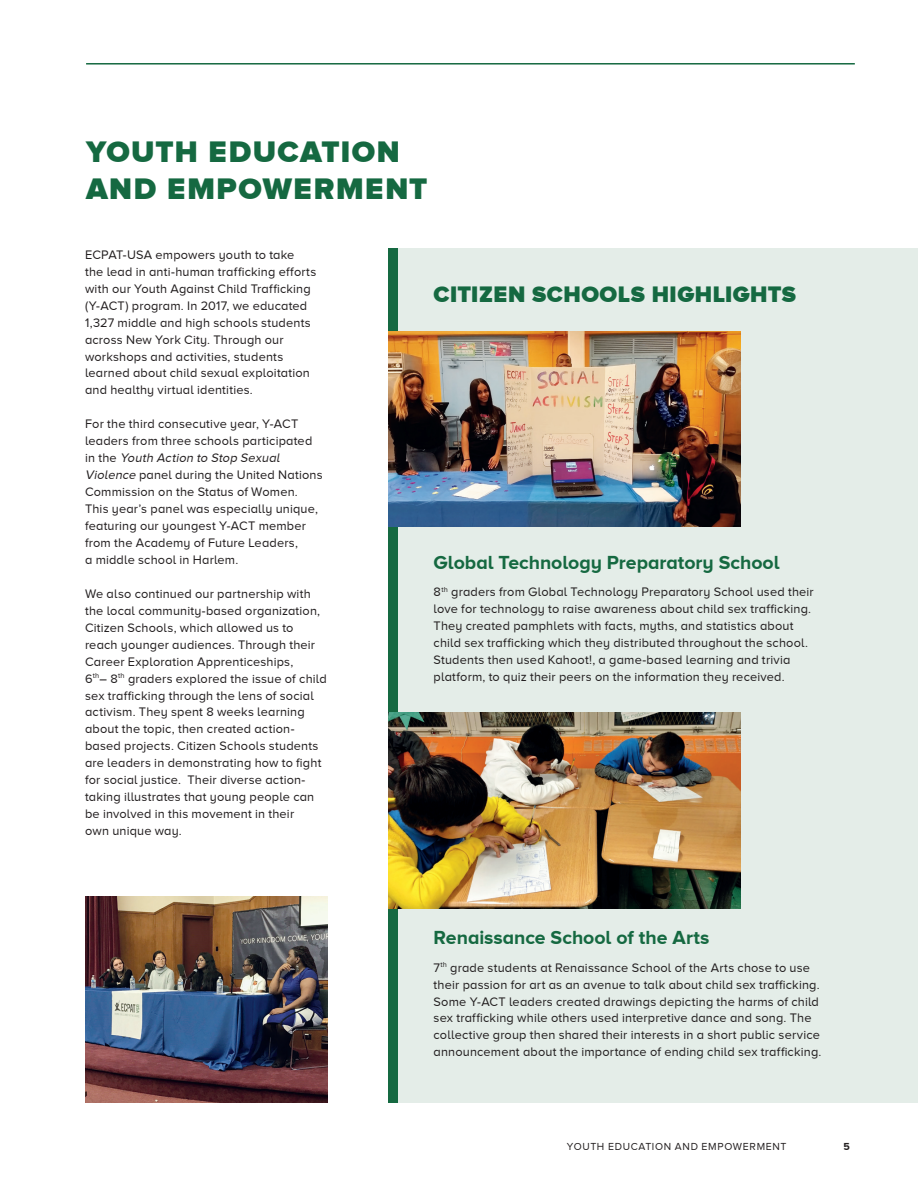
<style>
.page{position:relative;width:918px;height:1188px;background:#fff}
.page>*{position:absolute;margin:0;border:0;box-sizing:border-box;transform-origin:0 0}
.t1{font:900 30.6px/36.8px "Proxima Nova A";letter-spacing:.045em;color:#156941}
.t2{font:900 23.1px "Proxima Nova A";letter-spacing:.025em;color:#156941}
.t3{font:700 19.5px "Proxima Nova A";letter-spacing:-.005em;color:#156941}
.t4{font:12.75px/17px "Proxima Nova A";letter-spacing:.01em;color:#231f20}
.t5{font:10.5px "Proxima Nova A";letter-spacing:.065em;color:#231f20}
.t6{font:700 10.5px "Proxima Nova A";color:#231f20}
.s1{font-style:italic}
</style>
<div class="page">
<div style="left:389px;top:249px;width:529px;height:854px;background:#e4ede8"></div>
<hr style="left:86px;top:63px;width:769px;height:2px;background:#156941">
<img style="left:85px;top:897px;width:242px;height:206px">
<div style="left:389px;top:249px;width:9px;height:854px;background:#156941"></div>
<img style="left:389px;top:713px;width:351px;height:195px">
<img style="left:389px;top:331px;width:351px;height:196px">
<p class="t1" style="left:86px;top:133px;width:343px">YOUTH EDUCATION<br>AND EMPOWERMENT</p>
<p class="t4" style="left:85px;top:246px;width:211px">ECPAT-USA empowers youth to take</p>
<p class="t4" style="left:85px;top:263px;width:233px">the lead in anti-human trafficking efforts with our Youth Against Child Trafficking (Y-ACT) program. In 2017, we educated 1,327 middle and high schools students across New York City. Through our workshops and activities, students learned about child sexual exploitation and healthy virtual identities.</p>
<p class="t4" style="left:85px;top:415px;width:239px">For the third consecutive year, Y-ACT leaders from three schools participated<br>i n t h e <span class="s1">Youth Action to Stop Sexual Violence</span> panel during the United Nations Commission on the Status of Women.<br>This year’s panel was especially unique, featuring our youngest Y-ACT member from the Academy of Future Leaders,</p>
<p class="t4" style="left:85px;top:551px;width:155px">a middle school in Harlem.</p>
<p class="t4" style="left:85px;top:585px;width:237px">We also continued our partnership with the local community-based organization, Citizen Schools, which allowed us to reach younger audiences. Through their Career Exploration Apprenticeships,</p>
<p class="t4" style="left:85px;top:670px;width:243px">6<sup>th</sup>– 8<sup>th</sup> graders explored the issue of child sex trafficking through the lens of social activism. They spent 8 weeks learning about the topic, then created action&shy;based projects. Citizen Schools students are leaders in demonstrating how to fight for social justice. Their diverse action&shy;taking illustrates that young people can be involved in this movement in their</p>
<p class="t4" style="left:85px;top:822px;width:98px">own unique way.</p>
<p class="t2" style="left:434px;top:281px;width:364px">CITIZEN SCHOOLS HIGHLIGHTS</p>
<p class="t3" style="left:434px;top:551px;width:347px">Global Technology Preparatory School</p>
<p class="t4" style="left:434px;top:584px;width:382px">8<sup>th</sup> graders from Global Technology Preparatory School used their love for technology to raise awareness about child sex trafficking.<br>They created pamphlets with facts, myths, and statistics about child sex trafficking which they distributed throughout the school.<br>Students then used Kahoot!, a game-based learning and trivia platform, to quiz their peers on the information they received.</p>
<p class="t3" style="left:434px;top:927px;width:277px">Renaissance School of the Arts</p>
<p class="t4" style="left:434px;top:959px;width:389px">7<sup>th</sup> grade students at Renaissance School of the Arts chose to use their passion for art as an avenue to talk about child sex trafficking.<br>Some Y-ACT leaders created drawings depicting the harms of child sex trafficking while others used interpretive dance and song. The collective group then shared their interests in a short public service announcement about the importance of ending child sex trafficking.</p>
<p class="t5" style="left:567px;top:1140px;width:221px">YOUTH EDUCATION AND EMPOWERMENT</p>
<p class="t6" style="left:844px;top:1140px;width:8px">5</p>
</div>
